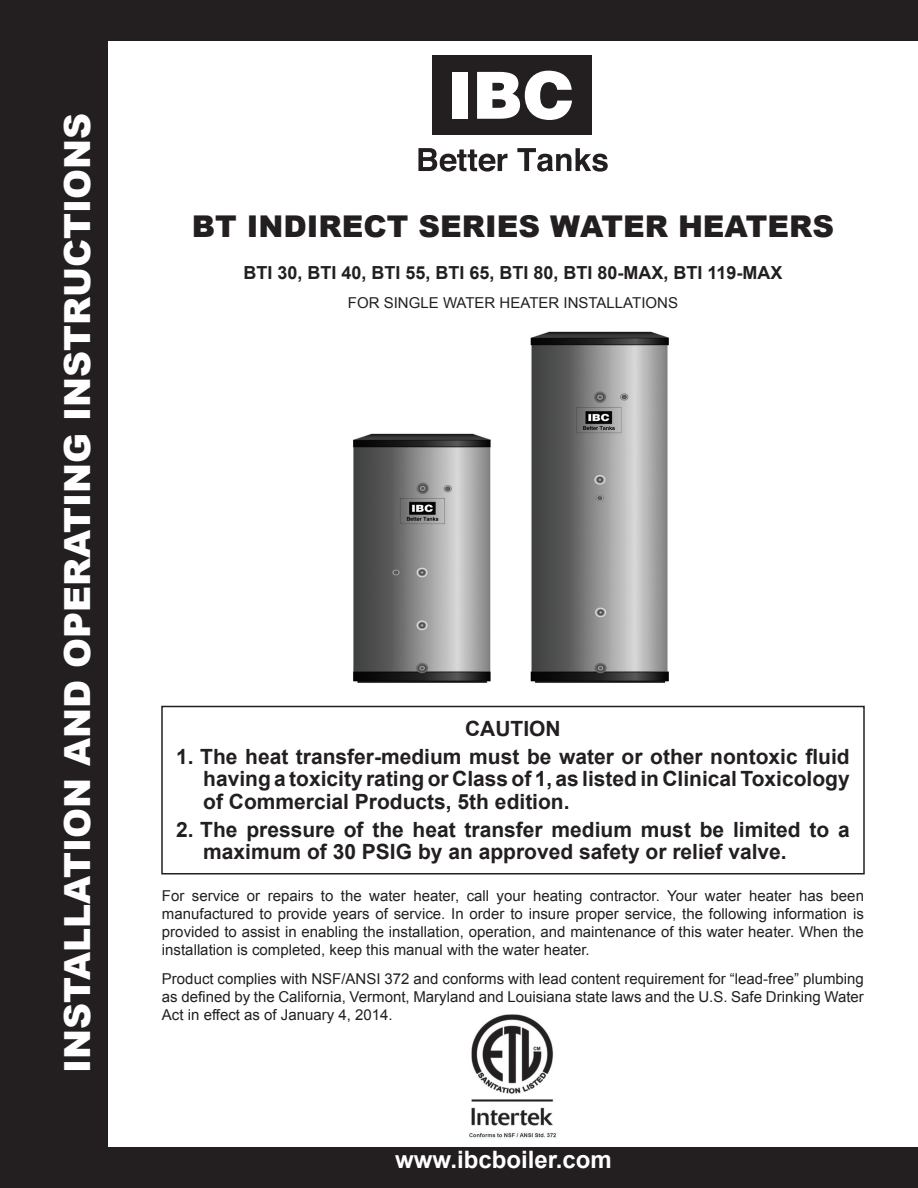
<style>
.page{position:relative;width:918px;height:1188px;background:#fff}
.page>*{position:absolute;margin:0;border:0;box-sizing:border-box;transform-origin:0 0}
.t1{font:900 36px "Arial";color:#fff}
.t2{font:900 30px "Arial";color:#231f20}
.t3{font:700 24px "Arial";color:#fff}
.t4{font:700 21px/22.5px "Arial";color:#231f20;text-align:justify}
.t5{font:700 18px "Arial";color:#231f20}
.t6{font:15px/18px "Arial";color:#231f20;text-align:justify}
</style>
<div class="page">
<img style="left:469px;top:1014px;width:87px;height:124px">
<div style="left:0;top:0;width:918px;height:40px;background:#231f20"></div>
<div style="left:0;top:1148px;width:918px;height:40px;background:#231f20"></div>
<div style="left:0;top:0;width:108px;height:1188px;background:#231f20"></div>
<div style="left:433px;top:56px;width:159px;height:79px;background:#231f20"></div>
<div style="left:452px;top:72px;width:16px;height:47px;background:#fff"></div>
<svg style="left:477px;top:71px;width:95px;height:49px"></svg>
<svg style="left:418px;top:148px;width:89px;height:24px"></svg>
<svg style="left:517px;top:148px;width:91px;height:24px"></svg>
<img style="left:353px;top:433px;width:138px;height:250px">
<img style="left:530px;top:331px;width:140px;height:352px">
<div style="left:161px;top:706px;width:704px;height:168px;border:2px solid #231f20"></div>
<h1 class="t1" style="left:51px;top:1073px;width:961px;rotate:-90deg">INSTALLATION AND OPERATING INSTRUCTIONS</h1>
<h2 class="t2" style="left:192px;top:205px;width:644px">BT INDIRECT SERIES WATER HEATERS</h2>
<p class="t5" style="left:243px;top:261px;width:541px">BTI 30, BTI 40, BTI 55, BTI 65, BTI 80, BTI 80-MAX, BTI 119-MAX</p>
<p class="t6" style="left:348px;top:294px;width:332px">FOR SINGLE WATER HEATER INSTALLATIONS</p>
<h3 class="t4" style="left:465px;top:718px;width:97px">CAUTION</h3>
<h3 class="t4" style="left:203px;top:746px;width:648px;text-indent:-27px">1. The heat transfer-medium must be water or other nontoxic fluid having a toxicity rating or Class of 1, as listed in Clinical Toxicology of Commercial Products, 5th edition.</h3>
<h3 class="t4" style="left:203px;top:819px;width:648px;text-indent:-27px">2. The pressure of the heat transfer medium must be limited to a maximum of 30 PSIG by an approved safety or relief valve.</h3>
<p class="t6" style="left:162px;top:887px;width:704px">For service or repairs to the water heater, call your heating contractor. Your water heater has been manufactured to provide years of service. In order to insure proper service, the following information is provided to assist in enabling the installation, operation, and maintenance of this water heater. When the installation is completed, keep this manual with the water heater.</p>
<p class="t6" style="left:162px;top:969px;width:703px">Product complies with NSF/ANSI 372 and conforms with lead content requirement for “lead-free” plumbing as defined by the California, Vermont, Maryland and Louisiana state laws and the U.S. Safe Drinking Water Act in effect as of January 4, 2014.</p>
<h3 class="t3" style="left:395px;top:1144px;width:218px">www.ibcboiler.com</h3>
</div>
